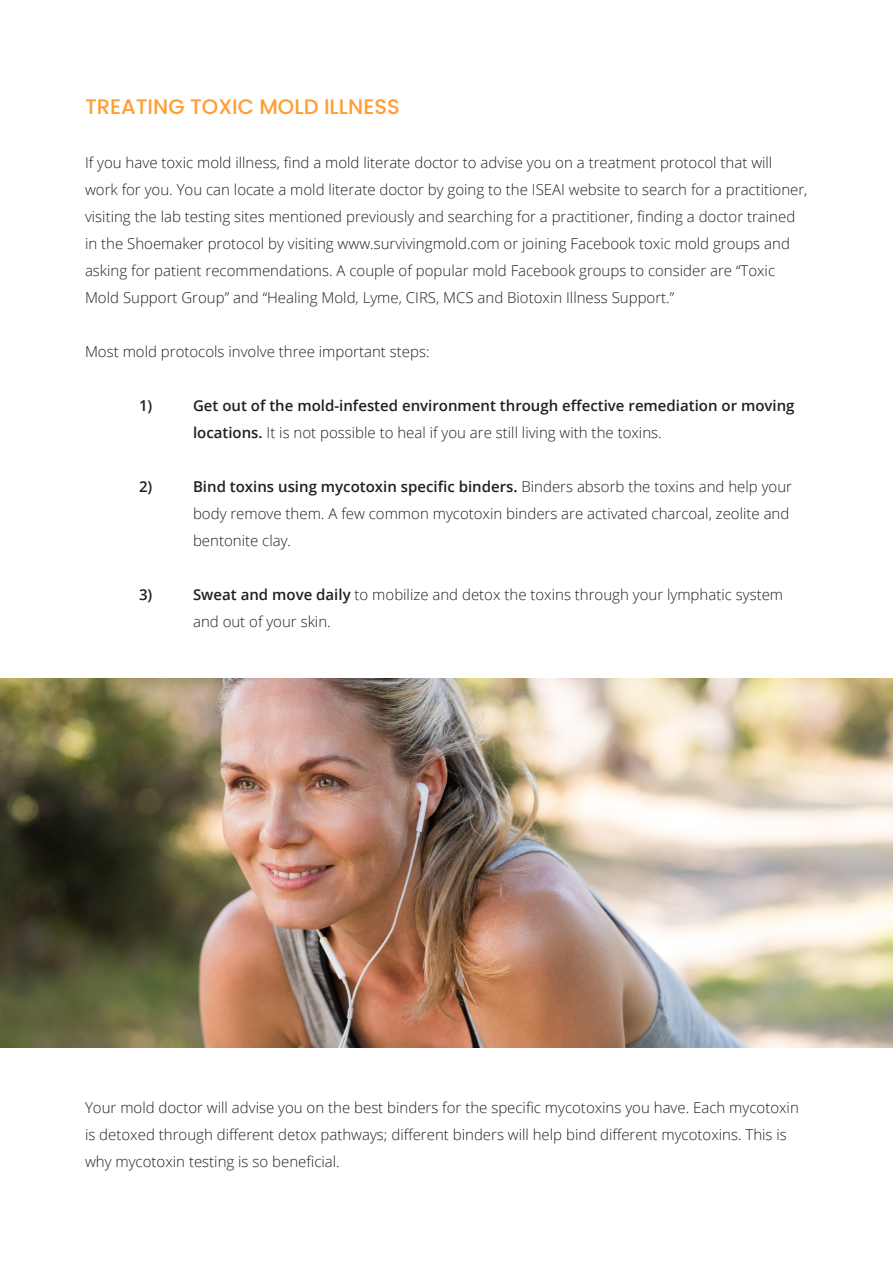
<style>
.page{position:relative;width:893px;height:1263px;background:#fff}
.page>*{position:absolute;margin:0;border:0;box-sizing:border-box;transform-origin:0 0}
.body_text{font:500 21px "Poppins";color:#ff9d31}
.body_text-2{font:300 15px/27px "Open Sans";color:#231f20}
.body_text-3{font:600 15px/27px "Open Sans";color:#231f20}
.s1{font-weight:300}
.s2{font-weight:600}
</style>
<div class="page">
<img style="left:0;top:678px;width:893px;height:369px">
<p class="body_text" style="left:85px;top:94px;width:316px">TREATING TOXIC MOLD ILLNESS</p>
<p class="body_text-2" style="left:85px;top:148px;width:724px">If you have toxic mold illness, find a mold literate doctor to advise you on a treatment protocol that will work for you. You can locate a mold literate doctor by going to the ISEAI website to search for a practitioner, visiting the lab testing sites mentioned previously and searching for a practitioner, finding a doctor trained in the Shoemaker protocol by visiting www.survivingmold.com or joining Facebook toxic mold groups and asking for patient recommendations. A couple of popular mold Facebook groups to consider are “Toxic Mold Support Group” and “Healing Mold, Lyme, CIRS, MCS and Biotoxin Illness Support.”</p>
<p class="body_text-2" style="left:85px;top:337px;width:346px">Most mold protocols involve three important steps:</p>
<p class="body_text-3" style="left:139px;top:391px;width:15px">1)</p>
<p class="body_text-3" style="left:193px;top:391px;width:603px">Get out of the mold-infested environment through effective remediation or moving locations. <span class="s1">It is not possible to heal if you are still living with the toxins.</span></p>
<p class="body_text-3" style="left:139px;top:472px;width:15px">2)</p>
<p class="body_text-2" style="left:193px;top:472px;width:600px"><span class="s2">Bind toxins using mycotoxin specific binders.</span> Binders absorb the toxins and help your body remove them. A few common mycotoxin binders are activated charcoal, zeolite and bentonite clay.</p>
<p class="body_text-3" style="left:139px;top:580px;width:15px">3)</p>
<p class="body_text-2" style="left:193px;top:580px;width:592px"><span class="s2">Sweat and move daily</span> to mobilize and detox the toxins through your lymphatic system and out of your skin.</p>
<p class="body_text-2" style="left:85px;top:1093px;width:715px">Your mold doctor will advise you on the best binders for the specific mycotoxins you have. Each mycotoxin is detoxed through different detox pathways; different binders will help bind different mycotoxins. This is why mycotoxin testing is so beneficial.</p>
</div>
